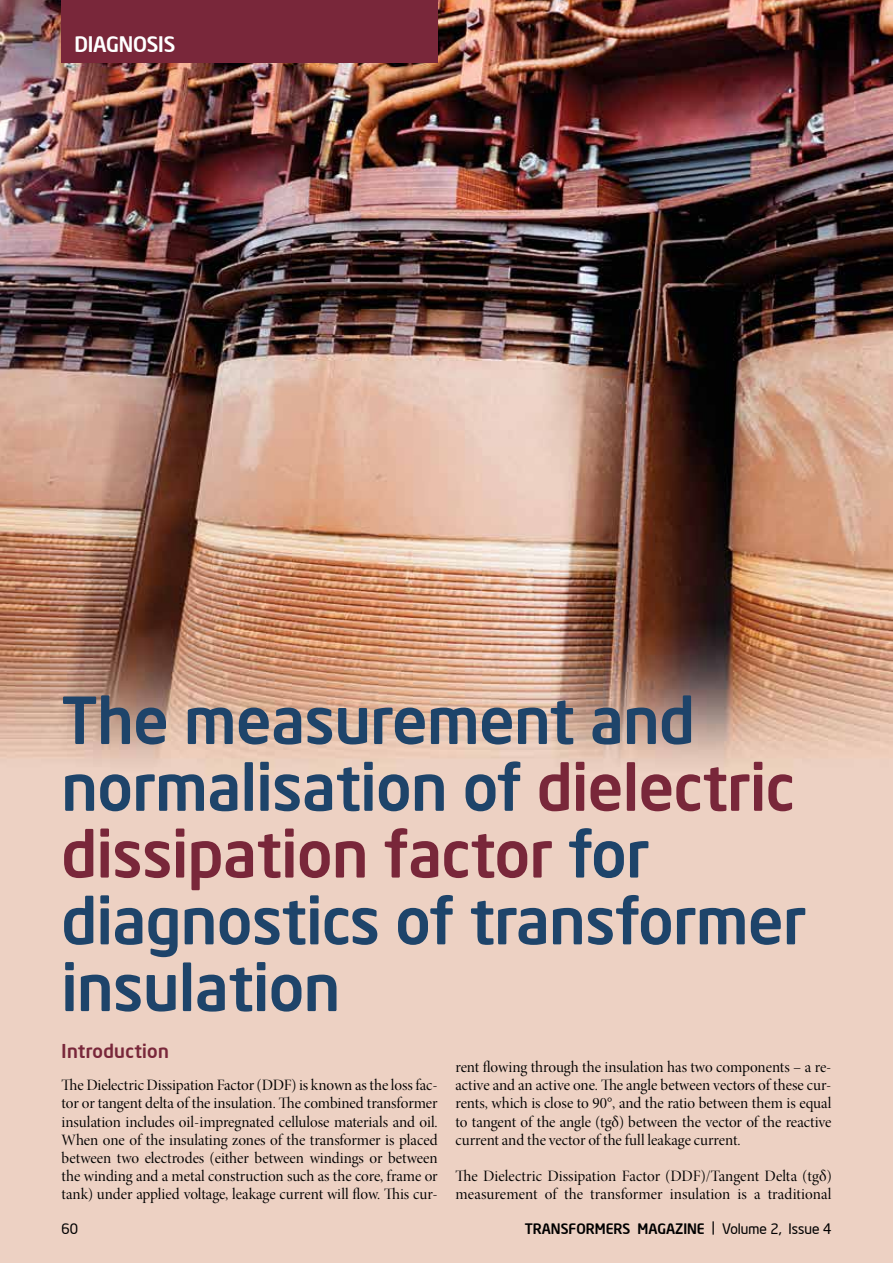
<style>
.page{position:relative;width:893px;height:1263px;background:#fff}
.page>*{position:absolute;margin:0;border:0;box-sizing:border-box;transform-origin:0 0}
.t1{font:500 63.9px/66.8px "Neo Sans Intel";color:#1e446a}
.t2{font:500 21px "Neo Sans Intel";letter-spacing:-.01em;color:#fff}
.t3{font:500 18.75px "Neo Sans Intel";letter-spacing:.02em;color:#79273a}
.t4{font:15.9px/18.1px "Minion Pro Disp";letter-spacing:.005em;color:#000;text-align:justify}
.t5{font:500 14.25px "Neo Sans Intel";color:#000}
.t6{font:14.25px "Neo Sans Intel";color:#000}
.s1{color:#79273a}
.s2{font-weight:400}
</style>
<div class="page">
<img style="left:0;top:0;width:893px;height:1263px">
<div style="left:61px;top:0;width:377px;height:63px;background:#79273a"></div>
<h2 class="t2" style="left:74px;top:31px;width:103px">DIAGNOSIS</h2>
<h1 class="t1" style="left:62px;top:686px;width:746px">The measurement and normalisation of <span class="s1">dielectric dissipation factor</span> for diagnostics of transformer insulation</h1>
<p class="t3" style="left:62px;top:1039px;width:109px">Introduction</p>
<p class="t4" style="left:62px;top:1076px;width:378px">The Dielectric Dissipation Factor (DDF) is known as the loss fac&shy;tor or tangent delta of the insulation. The combined transformer insulation includes oil-impregnated cellulose materials and oil.<br>When one of the insulating zones of the transformer is placed between two electrodes (either between windings or between the winding and a metal construction such as the core, frame or tank) under applied voltage, leakage current will flow. This cur-</p>
<p class="t4" style="left:455px;top:1058px;width:378px">rent flowing through the insulation has two components – a re&shy;active and an active one. The angle between vectors of these cur&shy;rents, which is close to 90°, and the ratio between them is equal to tangent of the angle (tgδ) between the vector of the reactive current and the vector of the full leakage current.</p>
<p class="t4" style="left:455px;top:1167px;width:378px">The Dielectric Dissipation Factor (DDF)/Tangent Delta (tgδ) measurement of the transformer insulation is a traditional</p>
<p class="t6" style="left:61px;top:1220px;width:18px">60</p>
<p class="t5" style="left:525px;top:1220px;width:308px">TRANSFORMERS MAGAZINE <span class="s2">| Volume</span> <span class="s2">2, I</span><span class="s2">ssue</span> <span class="s2">4</span></p>
</div>
